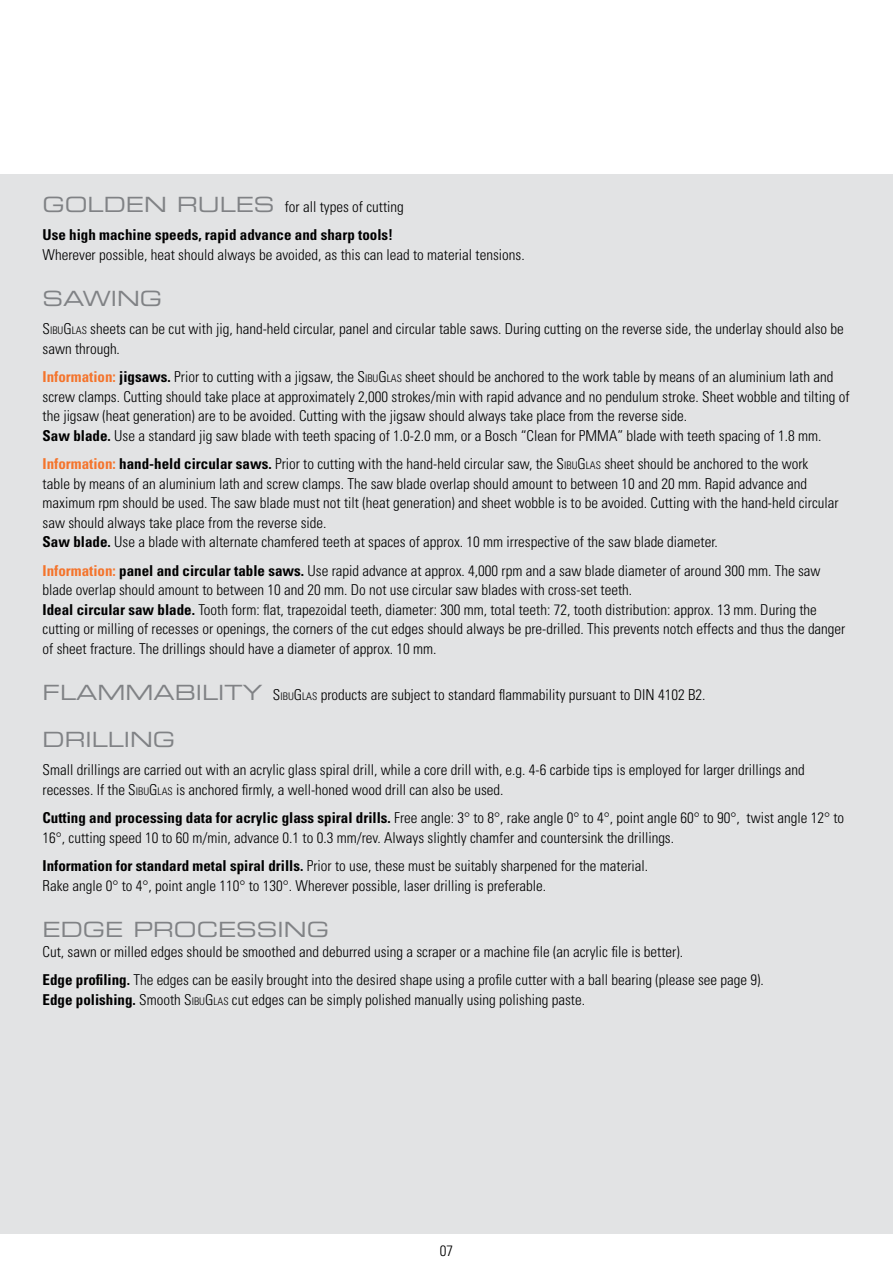
<style>
.page{position:relative;width:893px;height:1276px;background:#fff}
.page>*{position:absolute;margin:0;border:0;box-sizing:border-box;transform-origin:0 0}
.t1{font:21px "Eurostile LT Std Ex 2";color:#808285}
.t2{font:300 condensed 15px/19.5px "Univers LT Std";color:#000}
.t3{font:700 condensed 15px/28px "Univers LT Std";color:#000}
.s1{font-family:"Eurostile LT Std Ex 2";font-weight:400;font-stretch:normal;font-size:21px;color:#808285}
.s2{font-weight:300}
.s3{font-style:inherit}
.s4{font-size:10.5px}
.s5{font-weight:700;color:#f4742c}
.s6{font-weight:700}
</style>
<div class="page">
<div style="left:0;top:174px;width:893px;height:1059px;background:#e2e3e4"></div>
<p class="t3" style="left:43px;top:193px;width:363px"><span class="s1">GOLDEN RULES</span> <span class="s2">for all types of cutting<br></span>Use high machine speeds, rapid advance and sharp tools!</p>
<p class="t2" style="left:43px;top:245px;width:484px">Wherever possible, heat should always be avoided, as this can lead to material tensions.</p>
<h1 class="t1" style="left:43px;top:284px;width:121px">SAWING</h1>
<p class="t2" style="left:43px;top:319px;width:803px"><span class="s3">S</span><span class="s4">IBU</span><span class="s3">G</span><span class="s4">LAS</span> sheets can be cut with jig, hand-held circular, panel and circular table saws. During cutting on the reverse side, the underlay should also be sawn through.</p>
<p class="t2" style="left:43px;top:367px;width:809px"><span class="s5">Information:</span> <span class="s6">jigsaws.</span> Prior to cutting with a jigsaw, the <span class="s3">S</span><span class="s4">IBU</span><span class="s3">G</span><span class="s4">LAS</span> sheet should be anchored to the work table by means of an aluminium lath and screw clamps. Cutting should take place at approximately 2,000 strokes/min with rapid advance and no pendulum stroke. Sheet wobble and tilting of the jigsaw (heat generation) are to be avoided. Cutting with the jigsaw should always take place from the reverse side.<br><span class="s6">Saw blade.</span> Use a standard jig saw blade with teeth spacing of 1.0-2.0 mm, or a Bosch “Clean for PMMA” blade with teeth spacing of 1.8 mm.</p>
<p class="t2" style="left:43px;top:454px;width:798px"><span class="s5">Information:</span> <span class="s6">hand-held circular saws.</span> Prior to cutting with the hand-held circular saw, the <span class="s3">S</span><span class="s4">IBU</span><span class="s3">G</span><span class="s4">LAS</span> sheet should be anchored to the work table by means of an aluminium lath and screw clamps. The saw blade overlap should amount to between 10 and 20 mm. Rapid advance and maximum rpm should be used. The saw blade must not tilt (heat generation) and sheet wobble is to be avoided. Cutting with the hand-held circular saw should always take place from the reverse side.<br><span class="s6">Saw blade.</span> Use a blade with alternate chamfered teeth at spaces of approx. 10 mm irrespective of the saw blade diameter.</p>
<p class="t2" style="left:43px;top:561px;width:804px"><span class="s5">Information:</span> <span class="s6">panel and circular table saws.</span> Use rapid advance at approx. 4,000 rpm and a saw blade diameter of around 300 mm. The saw blade overlap should amount to between 10 and 20 mm. Do not use circular saw blades with cross-set teeth.<br><span class="s6">Ideal circular saw blade.</span> Tooth form: flat, trapezoidal teeth, diameter: 300 mm, total teeth: 72, tooth distribution: approx. 13 mm. During the cutting or milling of recesses or openings, the corners of the cut edges should always be pre-drilled. This prevents notch effects and thus the danger of sheet fracture. The drillings should have a diameter of approx. 10 mm.</p>
<p class="t2" style="left:43px;top:685px;width:664px"><span class="s1">FLAMMABILITY</span> <span class="s3">S</span><span class="s4">IBU</span><span class="s3">G</span><span class="s4">LAS</span> products are subject to standard flammability pursuant to DIN 4102 B2.</p>
<h1 class="t1" style="left:43px;top:725px;width:134px">DRILLING</h1>
<p class="t2" style="left:43px;top:760px;width:764px">Small drillings are carried out with an acrylic glass spiral drill, while a core drill with, e.g. 4-6 carbide tips is employed for larger drillings and recesses. If the <span class="s3">S</span><span class="s4">IBU</span><span class="s3">G</span><span class="s4">LAS</span> is anchored firmly, a well-honed wood drill can also be used.</p>
<p class="t2" style="left:43px;top:808px;width:803px"><span class="s6">Cutting and processing data for acrylic glass spiral drills.</span> Free angle: 3° to 8°, rake angle 0° to 4°, point angle 60° to 90°, twist angle 12° to<br>16°, cutting speed 10 to 60 m/min, advance 0.1 to 0.3 mm/rev. Always slightly chamfer and countersink the drillings.</p>
<p class="t2" style="left:43px;top:856px;width:607px"><span class="s6">Information for standard metal spiral drills.</span> Prior to use, these must be suitably sharpened for the material.<br>Rake angle 0° to 4°, point angle 110° to 130°. Wherever possible, laser drilling is preferable.</p>
<h1 class="t1" style="left:43px;top:915px;width:288px">EDGE PROCESSING</h1>
<p class="t2" style="left:43px;top:937px;width:723px;line-height:28.5px">Cut, sawn or milled edges should be smoothed and deburred using a scraper or a machine file (an acrylic file is better).<br><span class="s6">Edge profiling.</span> The edges can be easily brought into the desired shape using a profile cutter with a ball bearing (please see page 9).</p>
<p class="t2" style="left:43px;top:989px;width:544px"><span class="s6">Edge polishing.</span> Smooth <span class="s3">S</span><span class="s4">IBU</span><span class="s3">G</span><span class="s4">LAS</span> cut edges can be simply polished manually using polishing paste.</p>
<p class="t2" style="left:440px;top:1241px;width:15px">07</p>
</div>
